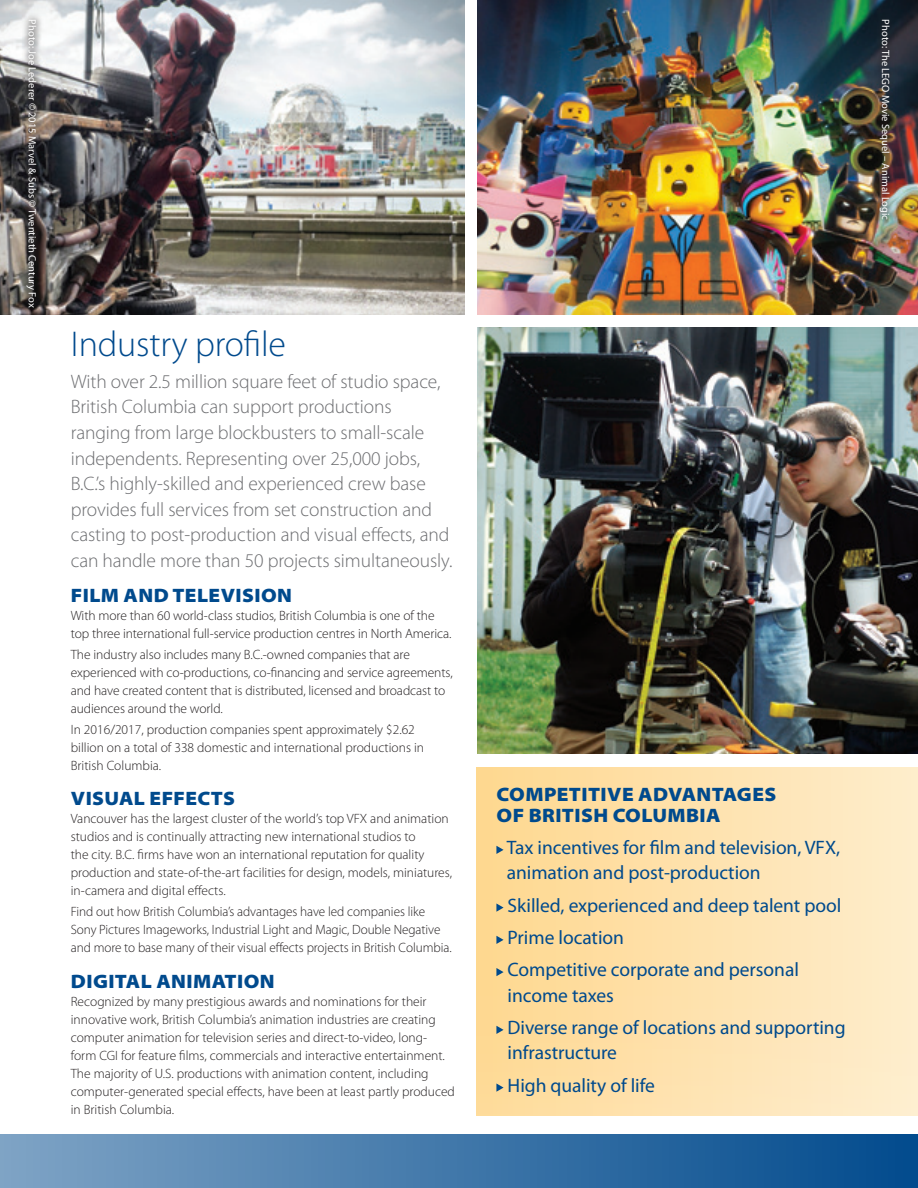
<style>
.page{position:relative;width:918px;height:1188px;background:#fff}
.page>*{position:absolute;margin:0;border:0;box-sizing:border-box;transform-origin:0 0}
.t1{font:300 36px "Myriad Pro";letter-spacing:-.005em;color:#004a8d}
.t2{font:300 19.5px/25.5px "Myriad Pro";letter-spacing:-.005em;color:#6c6d70}
.t3{font:19.5px/32.2px "Myriad Pro";letter-spacing:-.005em;color:#004a8d}
.t4{font:900 semi-expanded 19.5px/21px "Myriad Pro";letter-spacing:.02em;color:#004a8d}
.t5{font:300 13.5px/18px "Myriad Pro";color:#231f20}
.t6{font:10.5px "Myriad Pro";color:#fff}
</style>
<div class="page">
<div style="left:477px;top:768px;width:441px;height:348px;background:linear-gradient(to right,#fed890,#feedcc)"></div>
<svg style="left:496px;top:846px;width:8px;height:8px"></svg>
<svg style="left:496px;top:903px;width:8px;height:9px"></svg>
<svg style="left:496px;top:936px;width:8px;height:8px"></svg>
<svg style="left:496px;top:968px;width:8px;height:8px"></svg>
<svg style="left:496px;top:1026px;width:8px;height:8px"></svg>
<svg style="left:496px;top:1083px;width:8px;height:9px"></svg>
<img style="left:0;top:0;width:464px;height:314px">
<img style="left:477px;top:327px;width:441px;height:427px">
<img style="left:477px;top:0;width:441px;height:314px">
<div style="left:872px;top:12px;width:25px;height:216px;background:#231f20;opacity:.75"></div>
<div style="left:19px;top:12px;width:25px;height:303px;background:#231f20;opacity:.75"></div>
<div style="left:0;top:1134px;width:918px;height:54px;background:linear-gradient(to right,#7fa4c5,#024b8d)"></div>
<p class="t6" style="left:39px;top:19px;width:290px;rotate:90deg">Photo: Joe Lederer © 2015 Marvel &amp; Subs © Twentieth Century Fox</p>
<p class="t6" style="left:892px;top:19px;width:202px;rotate:90deg">Photo: The LEGO Movie Sequel – Animal Logic</p>
<h1 class="t1" style="left:71px;top:322px;width:217px">Industry profile</h1>
<p class="t2" style="left:71px;top:369px;width:383px">With over 2.5 million square feet of studio space, British Columbia can support productions ranging from large blockbusters to small-scale independents. Representing over 25,000 jobs, B.C.’s highly-skilled and experienced crew base provides full services from set construction and casting to post-production and visual effects, and can handle more than 50 projects simultaneously.</p>
<h2 class="t4" style="left:71px;top:585px;width:223px">FILM AND TELEVISION</h2>
<p class="t5" style="left:71px;top:607px;width:382px">With more than 60 world-class studios, British Columbia is one of the top three international full-service production centres in North America.</p>
<p class="t5" style="left:71px;top:645px;width:384px">The industry also includes many B.C.-owned companies that are experienced with co-productions, co-financing and service agreements, and have created content that is distributed, licensed and broadcast to audiences around the world.</p>
<p class="t5" style="left:71px;top:720px;width:355px">In 2016/2017, production companies spent approximately $2.62 billion on a total of 338 domestic and international productions in<br>British Columbia.</p>
<h2 class="t4" style="left:71px;top:788px;width:166px">VISUAL EFFECTS</h2>
<p class="t5" style="left:71px;top:810px;width:383px">Vancouver has the largest cluster of the world’s top VFX and animation studios and is continually attracting new international studios to<br>the city. B.C. firms have won an international reputation for quality production and state-of-the-art facilities for design, models, miniatures, in-camera and digital effects.</p>
<p class="t5" style="left:71px;top:902px;width:382px">Find out how British Columbia’s advantages have led companies like<br>Sony Pictures Imageworks, Industrial Light and Magic, Double Negative and more to base many of their visual effects projects in British Columbia.</p>
<h2 class="t4" style="left:71px;top:971px;width:205px">DIGITAL ANIMATION</h2>
<p class="t5" style="left:71px;top:992px;width:386px">Recognized by many prestigious awards and nominations for their innovative work, British Columbia’s animation industries are creating computer animation for television series and direct-to-video, long&shy;form CGI for feature films, commercials and interactive entertainment.<br>The majority of U.S. productions with animation content, including computer-generated special effects, have been at least partly produced in British Columbia.</p>
<h2 class="t4" style="left:497px;top:784px;width:281px">COMPETITIVE ADVANTAGES<br>OF BRITISH COLUMBIA</h2>
<h2 class="t3" style="left:507px;top:834px;width:335px;line-height:25.5px">Tax incentives for film and television, VFX, animation and post-production</h2>
<h2 class="t3" style="left:508px;top:889px;width:335px">Skilled, experienced and deep talent pool<br>Prime location<br>Competitive corporate and personal</h2>
<h2 class="t3" style="left:508px;top:979px;width:340px">income taxes<br>Diverse range of locations and supporting</h2>
<h2 class="t3" style="left:508px;top:1037px;width:149px">infrastructure<br>High quality of life</h2>
</div>
